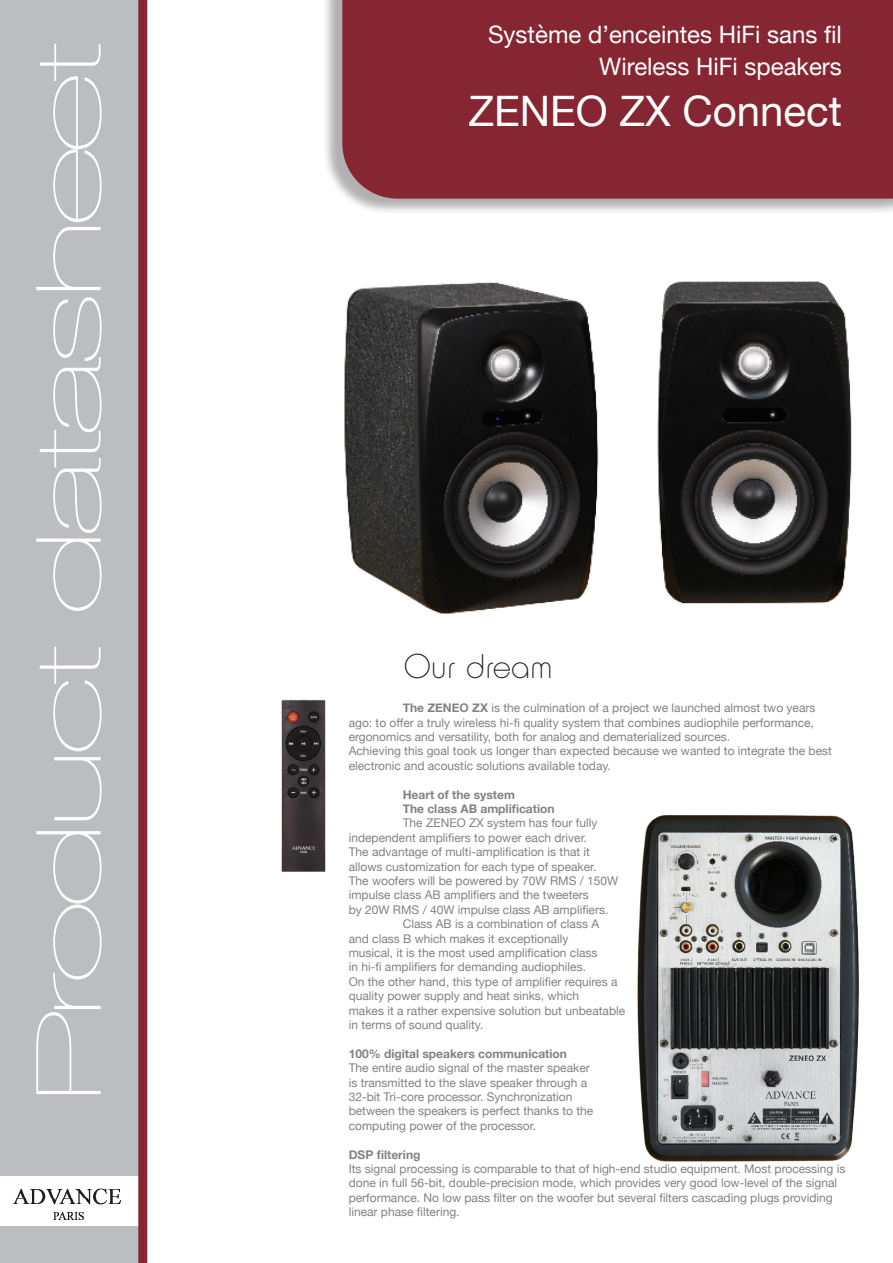
<style>
.page{position:relative;width:893px;height:1263px;background:#fff}
.page>*{position:absolute;margin:0;border:0;box-sizing:border-box;transform-origin:0 0}
.t1{font:200 90px "Helvetica Neue";letter-spacing:-.05em;color:#fff;scale:1.8 1}
.t2{font:42px "Helvetica Neue";color:#fff}
.t3{font:36px "Horatio D Ligh";color:#231f20}
.t4{font:24px "Helvetica Neue";color:#fff}
.t5{font:12px/14.4px "Helvetica Neue";color:#808285}
.t6{font:700 12px "Helvetica Neue";color:#808285}
.s1{font-weight:700}
</style>
<div class="page">
<div style="left:0;top:0;width:140px;height:1263px;background:#bcbdc0"></div>
<img style="left:0;top:1177px;width:138px;height:48px">
<div style="left:322px;top:0;width:571px;height:215px;background:#231f20;opacity:.35"></div>
<div style="left:342px;top:0;width:551px;height:199px;background:#862633"></div>
<div style="left:138px;top:0;width:9px;height:1263px;background:#862633"></div>
<img style="left:637px;top:815px;width:222px;height:347px">
<img style="left:344px;top:281px;width:508px;height:333px">
<img style="left:281px;top:699px;width:45px;height:173px">
<p class="t1" style="left:-1px;top:1103px;width:591px;rotate:-90deg">Product datasheet</p>
<p class="t4" style="left:488px;top:17px;width:355px">Système d’enceintes HiFi sans fil</p>
<p class="t4" style="left:599px;top:49px;width:244px">Wireless HiFi speakers</p>
<p class="t2" style="left:469px;top:80px;width:375px">ZENEO ZX Connect</p>
<p class="t3" style="left:404px;top:647px;width:151px">Our dream</p>
<p class="t5" style="left:403px;top:701px;width:414px"><span class="s1">The ZENEO ZX</span> is the culmination of a project we launched almost two years</p>
<p class="t5" style="left:349px;top:716px;width:467px">ago: to offer a truly wireless hi-fi quality system that combines audiophile performance,</p>
<p class="t5" style="left:349px;top:730px;width:383px">ergonomics and versatility, both for analog and dematerialized sources.</p>
<p class="t5" style="left:349px;top:744px;width:485px">Achieving this goal took us longer than expected because we wanted to integrate the best electronic and acoustic solutions available today.</p>
<p class="t6" style="left:403px;top:785px;width:114px">Heart of the system</p>
<p class="t6" style="left:403px;top:799px;width:153px">The class AB amplification</p>
<p class="t5" style="left:403px;top:816px;width:196px">The ZENEO ZX system has four fully</p>
<p class="t5" style="left:349px;top:831px;width:240px">independent amplifiers to power each driver.</p>
<p class="t5" style="left:349px;top:845px;width:243px">The advantage of multi-amplification is that it</p>
<p class="t5" style="left:349px;top:860px;width:249px">allows customization for each type of speaker.</p>
<p class="t5" style="left:349px;top:874px;width:271px">The woofers will be powered by 70W RMS / 150W</p>
<p class="t5" style="left:349px;top:888px;width:242px">impulse class AB amplifiers and the tweeters</p>
<p class="t5" style="left:349px;top:903px;width:261px">by 20W RMS / 40W impulse class AB amplifiers.</p>
<p class="t5" style="left:403px;top:917px;width:198px">Class AB is a combination of class A</p>
<p class="t5" style="left:349px;top:932px;width:221px">and class B which makes it exceptionally</p>
<p class="t5" style="left:349px;top:946px;width:250px">musical, it is the most used amplification class</p>
<p class="t5" style="left:349px;top:960px;width:239px">in hi-fi amplifiers for demanding audiophiles.</p>
<p class="t5" style="left:349px;top:975px;width:270px">On the other hand, this type of amplifier requires a</p>
<p class="t5" style="left:349px;top:989px;width:232px">quality power supply and heat sinks, which</p>
<p class="t5" style="left:349px;top:1004px;width:278px">makes it a rather expensive solution but unbeatable</p>
<p class="t5" style="left:349px;top:1018px;width:136px">in terms of sound quality.</p>
<p class="t6" style="left:349px;top:1044px;width:220px">100% digital speakers communication</p>
<p class="t5" style="left:349px;top:1061px;width:243px">The entire audio signal of the master speaker</p>
<p class="t5" style="left:349px;top:1076px;width:240px">is transmitted to the slave speaker through a</p>
<p class="t5" style="left:349px;top:1090px;width:225px">32-bit Tri-core processor. Synchronization</p>
<p class="t5" style="left:349px;top:1104px;width:246px">between the speakers is perfect thanks to the</p>
<p class="t5" style="left:349px;top:1119px;width:189px">computing power of the processor.</p>
<p class="t6" style="left:349px;top:1145px;width:73px">DSP filtering</p>
<p class="t5" style="left:349px;top:1162px;width:498px">Its signal processing is comparable to that of high-end studio equipment. Most processing is done in full 56-bit, double-precision mode, which provides very good low-level of the signal</p>
<p class="t5" style="left:349px;top:1191px;width:486px">performance. No low pass filter on the woofer but several filters cascading plugs providing linear phase filtering.</p>
</div>
